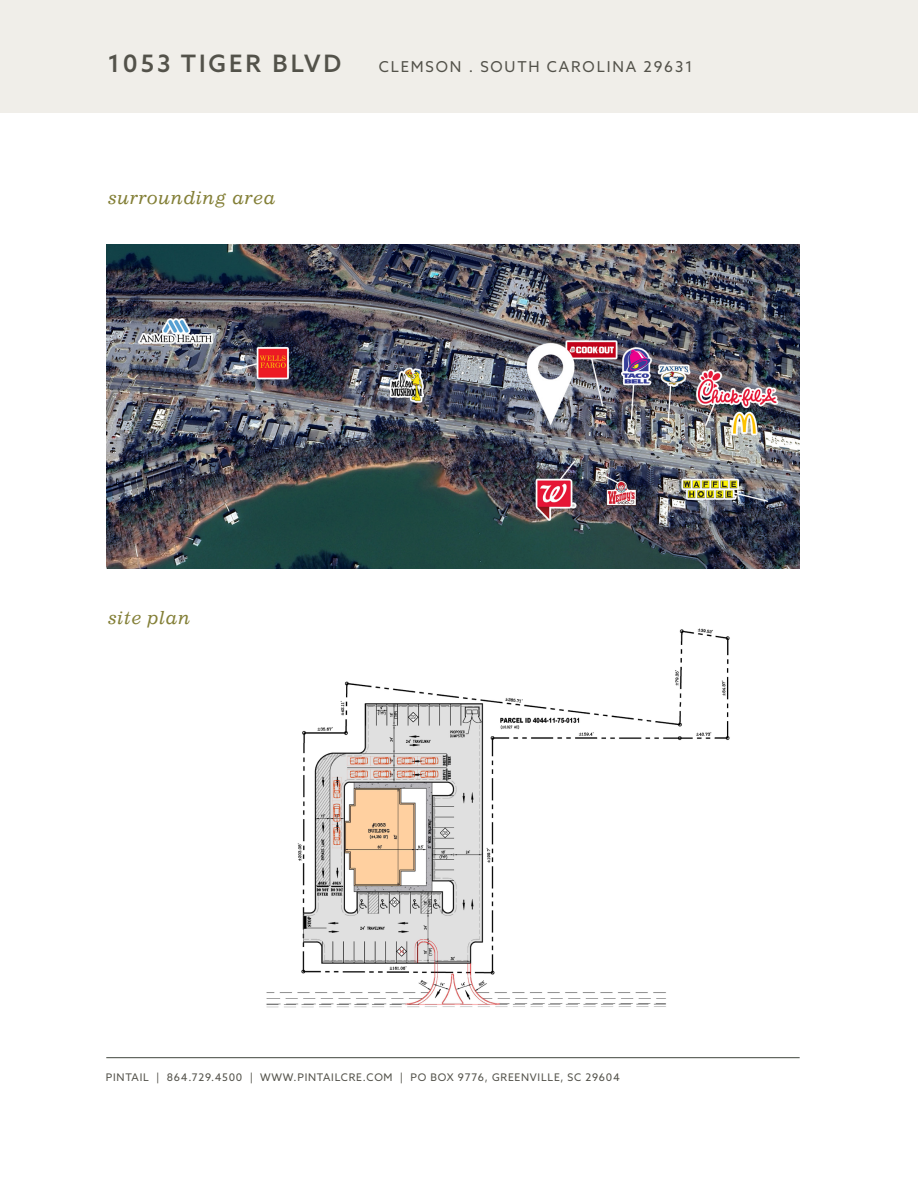
<style>
.page{position:relative;width:918px;height:1188px;background:#fff}
.page>*{position:absolute;margin:0;border:0;box-sizing:border-box;transform-origin:0 0}
.t1{font:500 24px "Azo Sans";letter-spacing:.12em;color:#53524a}
.t2{font:italic 18px "Impressum Std";letter-spacing:.03em;color:#837f36}
.t3{font:15px "Azo Sans";letter-spacing:.12em;color:#53524a}
.t4{font:10.5px "Azo Sans";letter-spacing:.07em;color:#53524a}
</style>
<div class="page">
<img style="left:189px;top:568px;width:611px;height:491px">
<div style="left:0;top:0;width:918px;height:112px;background:#f0eee9"></div>
<hr style="left:106px;top:1057px;width:694px;height:1px;background:#40453d">
<img style="left:106px;top:244px;width:694px;height:324px">
<p class="t1" style="left:108px;top:47px;width:235px">1053 TIGER BLVD</p>
<p class="t3" style="left:379px;top:57px;width:315px">CLEMSON . SOUTH CAROLINA 29631</p>
<p class="t2" style="left:108px;top:186px;width:169px">surrounding area</p>
<p class="t2" style="left:108px;top:607px;width:84px">site plan</p>
<p class="t4" style="left:106px;top:1070px;width:516px">PINTAIL | 864.729.4500 | WWW.PINTAILCRE.COM | PO BOX 9776, GREENVILLE, SC 29604</p>
</div>
